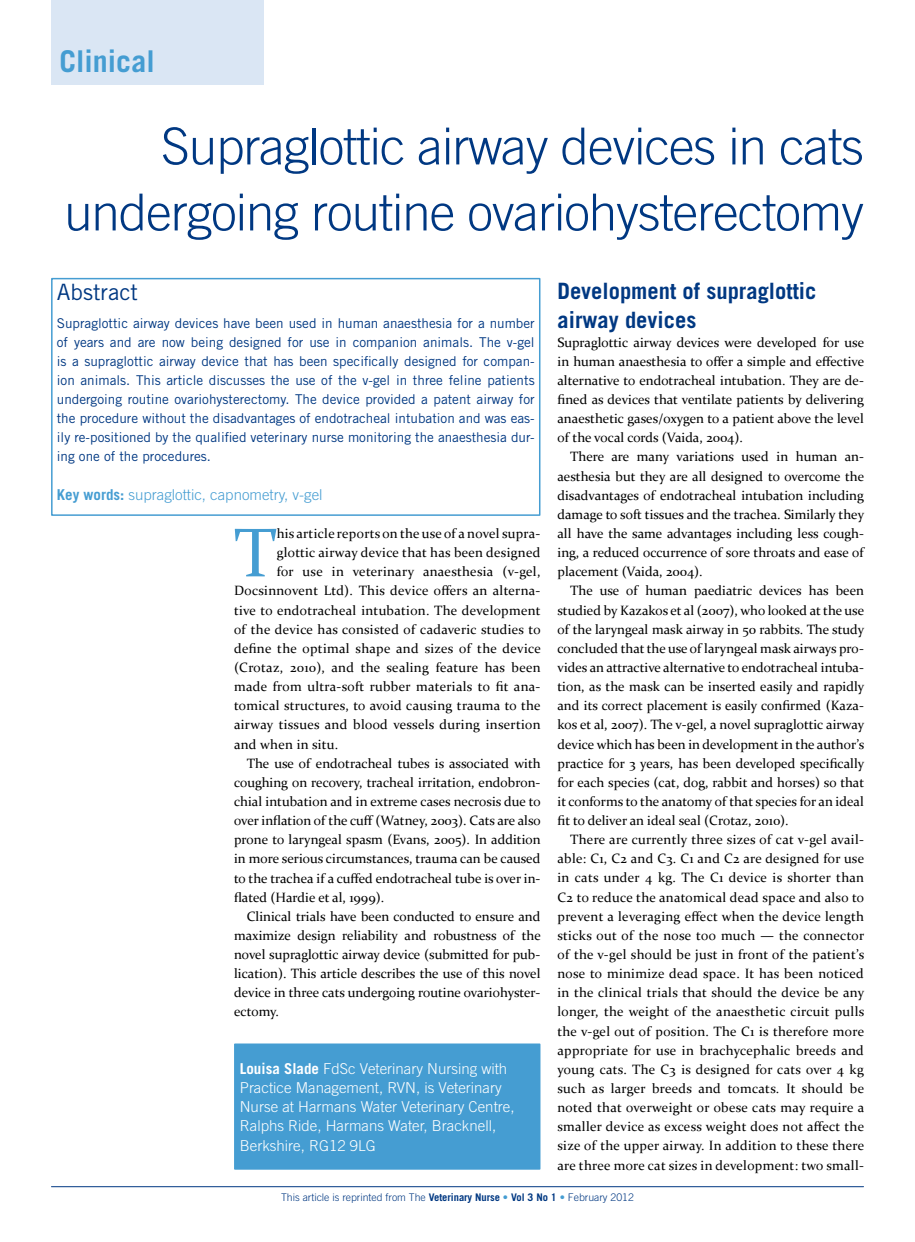
<style>
.page{position:relative;width:915px;height:1242px;background:#fff}
.page>*{position:absolute;margin:0;border:0;box-sizing:border-box;transform-origin:0 0}
.t1{font:69.45px "Constantia";color:#459dd2}
.t2{font:300 51px/66px "Trade Gothic LT Std";letter-spacing:-.02em;color:#003882;text-align:right}
.t3{font:700 30px "Trade Gothic LT Std";color:#459dd2}
.t4{font:700 22.5px/28.8px "Trade Gothic LT Std";color:#003882}
.t5{font:22.5px "Trade Gothic LT Std";color:#003882}
.t6{font:300 15px/19.2px "Trade Gothic LT Std";color:#fff}
.t7{font:300 15px "Trade Gothic LT Std";color:#459dd2}
.t8{font:13.5px/19.2px "Constantia";color:#000;text-align:justify}
.t9{font:13.5px/19.2px "Trade Gothic LT Std";color:#003882;text-align:justify}
.t10{font:13.5px "Constantia";letter-spacing:.02em;color:#000}
.t11{font:300 10.5px "Trade Gothic LT Std";color:#003882}
.s1{font-weight:700}
.s2{color:#459dd2}
</style>
<div class="page">
<div style="left:51px;top:0;width:213px;height:85px;background:#dae6f4"></div>
<hr style="left:51px;top:1186px;width:812px;height:1px;background:#003882">
<div style="left:235px;top:1044px;width:304px;height:125px;background:#459dd2"></div>
<div style="left:234px;top:1043px;width:306px;height:126px;border:2px solid #459dd2"></div>
<div style="left:51px;top:278px;width:489px;height:238px;border:2px solid #459dd2"></div>
<h3 class="t3" style="left:60px;top:42px;width:97px">Clinical</h3>
<h2 class="t2" style="left:64px;top:113px;width:801px">Supraglottic airway devices in cats undergoing routine ovariohysterectomy</h2>
<h3 class="t5" style="left:57px;top:278px;width:83px">Abstract</h3>
<p class="t9" style="left:57px;top:313px;width:479px">Supraglottic airway devices have been used in human anaesthesia for a number of years and are now being designed for use in companion animals. The v-gel is a supraglottic airway device that has been specifically designed for compan&shy;ion animals. This article discusses the use of the v-gel in three feline patients undergoing routine ovariohysterectomy. The device provided a patent airway for the procedure without the disadvantages of endotracheal intubation and was eas&shy;ily re-positioned by the qualified veterinary nurse monitoring the anaesthesia dur&shy;ing one of the procedures.</p>
<p class="t7" style="left:57px;top:485px;width:267px"><span class="s1">Key words:</span> supraglottic, capnometry, v-gel</p>
<h1 class="t1" style="left:234px;top:505px;width:44px">T</h1>
<p class="t10" style="left:276px;top:524px;width:265px">his article reports on the use of a novel supra-</p>
<p class="t10" style="left:276px;top:543px;width:265px">glottic airway device that has been designed</p>
<p class="t10" style="left:276px;top:562px;width:265px">for use in veterinary anaesthesia (v-gel,</p>
<p class="t10" style="left:234px;top:581px;width:308px">Docsinnovent Ltd). This device offers an alterna-</p>
<p class="t10" style="left:234px;top:601px;width:308px">tive to endotracheal intubation. The development</p>
<p class="t10" style="left:234px;top:620px;width:308px">of the device has consisted of cadaveric studies to</p>
<p class="t10" style="left:234px;top:639px;width:308px">define the optimal shape and sizes of the device</p>
<p class="t10" style="left:234px;top:658px;width:308px">(Crotaz, 2010), and the sealing feature has been</p>
<p class="t10" style="left:234px;top:677px;width:308px">made from ultra-soft rubber materials to fit ana-</p>
<p class="t10" style="left:234px;top:696px;width:308px">tomical structures, to avoid causing trauma to the</p>
<p class="t10" style="left:234px;top:715px;width:308px">airway tissues and blood vessels during insertion</p>
<p class="t10" style="left:234px;top:735px;width:106px">and when in situ.</p>
<p class="t8" style="left:247px;top:753px;width:295px">The use of endotracheal tubes is associated with</p>
<p class="t8" style="left:234px;top:772px;width:308px">coughing on recovery, tracheal irritation, endobron-</p>
<p class="t8" style="left:234px;top:791px;width:308px">chial intubation and in extreme cases necrosis due to</p>
<p class="t8" style="left:234px;top:810px;width:308px">over inflation of the cuff (Watney, 2003). Cats are also</p>
<p class="t8" style="left:234px;top:829px;width:308px">prone to laryngeal spasm (Evans, 2005). In addition</p>
<p class="t8" style="left:234px;top:848px;width:308px">in more serious circumstances, trauma can be caused</p>
<p class="t8" style="left:234px;top:867px;width:308px">to the trachea if a cuffed endotracheal tube is over in-</p>
<p class="t8" style="left:234px;top:887px;width:151px">flated (Hardie et al, 1999).</p>
<p class="t8" style="left:247px;top:906px;width:295px">Clinical trials have been conducted to ensure and</p>
<p class="t8" style="left:234px;top:925px;width:308px">maximize design reliability and robustness of the</p>
<p class="t8" style="left:234px;top:944px;width:308px">novel supraglottic airway device (submitted for pub-</p>
<p class="t8" style="left:234px;top:963px;width:308px">lication). This article describes the use of this novel</p>
<p class="t8" style="left:234px;top:982px;width:308px">device in three cats undergoing routine ovariohyster-</p>
<p class="t8" style="left:234px;top:1001px;width:46px">ectomy.</p>
<p class="t6" style="left:240px;top:1058px;width:276px"><span class="s1">Louisa Slade</span> FdSc Veterinary Nursing with Practice Management, RVN, is Veterinary Nurse at Harmans Water Veterinary Centre, Ralphs Ride, Harmans Water, Bracknell, Berkshire, RG12 9LG</p>
<h3 class="t4" style="left:557px;top:276px;width:260px">Development of supraglottic airway devices</h3>
<p class="t8" style="left:557px;top:332px;width:308px">Supraglottic airway devices were developed for use in human anaesthesia to offer a simple and effective alternative to endotracheal intubation. They are de&shy;fined as devices that ventilate patients by delivering anaesthetic gases/oxygen to a patient above the level of the vocal cords (Vaida, 2004).</p>
<p class="t8" style="left:557px;top:447px;width:308px;text-indent:13px">There are many variations used in human an&shy;aesthesia but they are all designed to overcome the disadvantages of endotracheal intubation including damage to soft tissues and the trachea. Similarly they all have the same advantages including less cough&shy;ing, a reduced occurrence of sore throats and ease of placement (Vaida, 2004).</p>
<p class="t8" style="left:557px;top:580px;width:308px;text-indent:13px">The use of human paediatric devices has been studied by Kazakos et al (2007), who looked at the use of the laryngeal mask airway in 50 rabbits. The study concluded that the use of laryngeal mask airways pro&shy;vides an attractive alternative to endotracheal intuba&shy;tion, as the mask can be inserted easily and rapidly and its correct placement is easily confirmed (Kaza&shy;kos et al, 2007). The v-gel, a novel supraglottic airway device which has been in development in the author’s practice for 3 years, has been developed specifically for each species (cat, dog, rabbit and horses) so that it conforms to the anatomy of that species for an ideal fit to deliver an ideal seal (Crotaz, 2010).</p>
<p class="t8" style="left:557px;top:829px;width:308px;text-indent:13px">There are currently three sizes of cat v-gel avail&shy;able: C1, C2 and C3. C1 and C2 are designed for use in cats under 4 kg. The C1 device is shorter than C2 to reduce the anatomical dead space and also to prevent a leveraging effect when the device length sticks out of the nose too much — the connector of the v-gel should be just in front of the patient’s nose to minimize dead space. It has been noticed in the clinical trials that should the device be any longer, the weight of the anaesthetic circuit pulls the v-gel out of position. The C1 is therefore more appropriate for use in brachycephalic breeds and young cats. The C3 is designed for cats over 4 kg such as larger breeds and tomcats. It should be noted that overweight or obese cats may require a smaller device as excess weight does not affect the size of the upper airway. In addition to these there are three more cat sizes in development: two small-</p>
<p class="t11" style="left:281px;top:1190px;width:354px">This article is reprinted from The <span class="s1">Veterinary Nurse</span> <span class="s2">•</span> <span class="s1">Vol 3 No 1</span> <span class="s2">•</span> February 2012</p>
</div>
